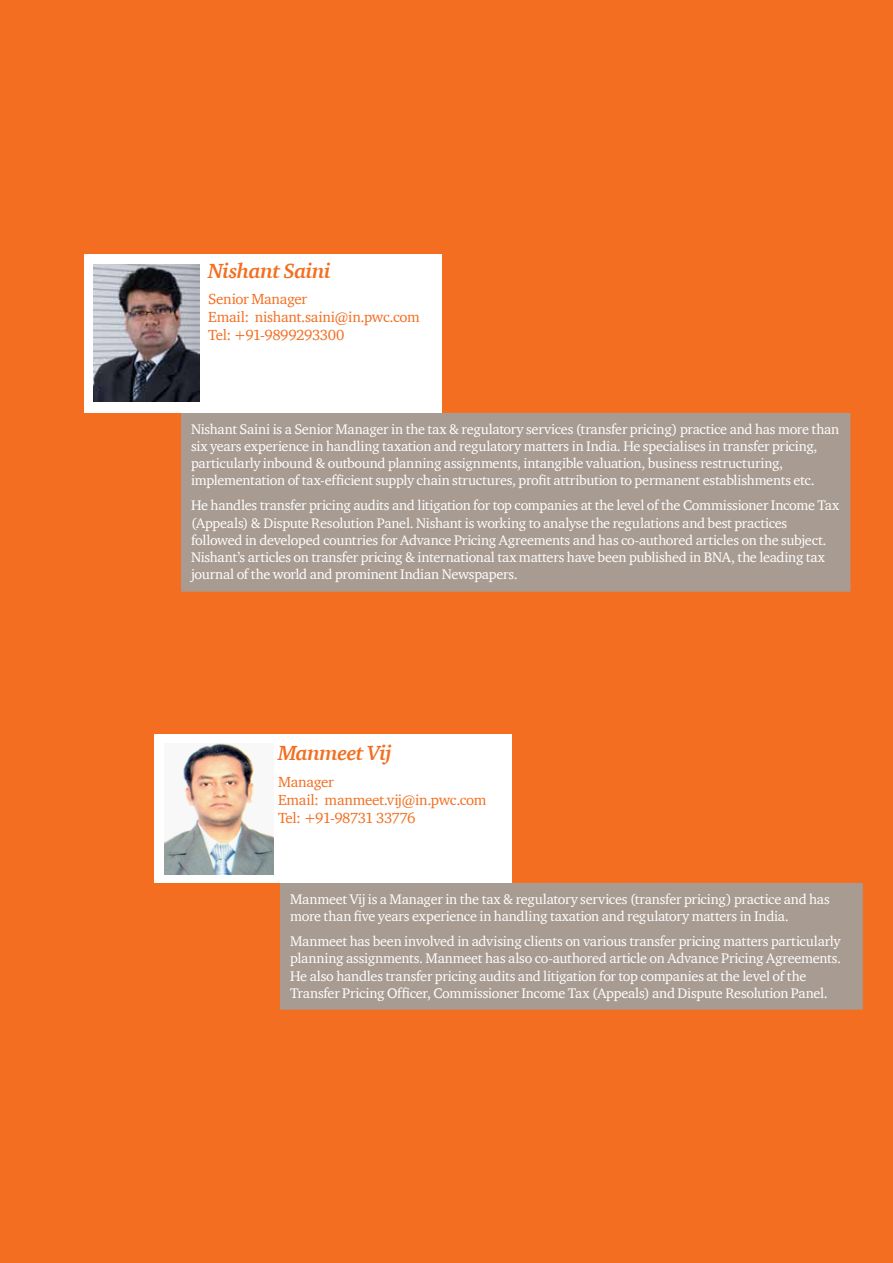
<style>
.page{position:relative;width:893px;height:1263px;background:#f36e21}
.page>*{position:absolute;margin:0;border:0;box-sizing:border-box;transform-origin:0 0}
.t1{font:italic 700 21px "ITC Charter Com";letter-spacing:-.025em;color:#f36e21}
.t2{font:15px/18px "ITC Charter Com";letter-spacing:-.02em;color:#f36e21}
.t3{font:14.25px/17.1px "ITC Charter Com";letter-spacing:-.015em;color:#fff}
</style>
<div class="page">
<div style="left:182px;top:414px;width:668px;height:177px;background:#a89b91"></div>
<div style="left:181px;top:413px;width:669px;height:179px;border:2px solid #a89b91"></div>
<div style="left:84px;top:254px;width:358px;height:159px;background:#fff"></div>
<div style="left:281px;top:884px;width:581px;height:125px;background:#a89b91"></div>
<div style="left:280px;top:883px;width:583px;height:127px;border:2px solid #a89b91"></div>
<div style="left:154px;top:734px;width:358px;height:149px;background:#fff"></div>
<img style="left:93px;top:264px;width:106px;height:137px">
<img style="left:165px;top:744px;width:108px;height:131px">
<h1 class="t1" style="left:208px;top:258px;width:124px">Nishant Saini</h1>
<p class="t2" style="left:208px;top:290px;width:213px">Senior Manager<br>Email: nishant.saini@in.pwc.com<br>Tel: +91-9899293300</p>
<p class="t3" style="left:191px;top:420px;width:650px">Nishant Saini is a Senior Manager in the tax &amp; regulatory services (transfer pricing) practice and has more than six years experience in handling taxation and regulatory matters in India. He specialises in transfer pricing, particularly inbound &amp; outbound planning assignments, intangible valuation, business restructuring, implementation of tax-efficient supply chain structures, profit attribution to permanent establishments etc.</p>
<p class="t3" style="left:191px;top:497px;width:650px">He handles transfer pricing audits and litigation for top companies at the level of the Commissioner Income Tax (Appeals) &amp; Dispute Resolution Panel. Nishant is working to analyse the regulations and best practices followed in developed countries for Advance Pricing Agreements and has co-authored articles on the subject.<br>Nishant’s articles on transfer pricing &amp; international tax matters have been published in BNA, the leading tax journal of the world and prominent Indian Newspapers.</p>
<h1 class="t1" style="left:278px;top:740px;width:115px">Manmeet Vij</h1>
<p class="t2" style="left:278px;top:772px;width:210px">Manager<br>Email: manmeet.vij@in.pwc.com<br>Tel: +91-98731 33776</p>
<p class="t3" style="left:290px;top:890px;width:541px">Manmeet Vij is a Manager in the tax &amp; regulatory services (transfer pricing) practice and has more than five years experience in handling taxation and regulatory matters in India.</p>
<p class="t3" style="left:290px;top:933px;width:553px">Manmeet has been involved in advising clients on various transfer pricing matters particularly planning assignments. Manmeet has also co-authored article on Advance Pricing Agreements.<br>He also handles transfer pricing audits and litigation for top companies at the level of the Transfer Pricing Officer, Commissioner Income Tax (Appeals) and Dispute Resolution Panel.</p>
</div>
